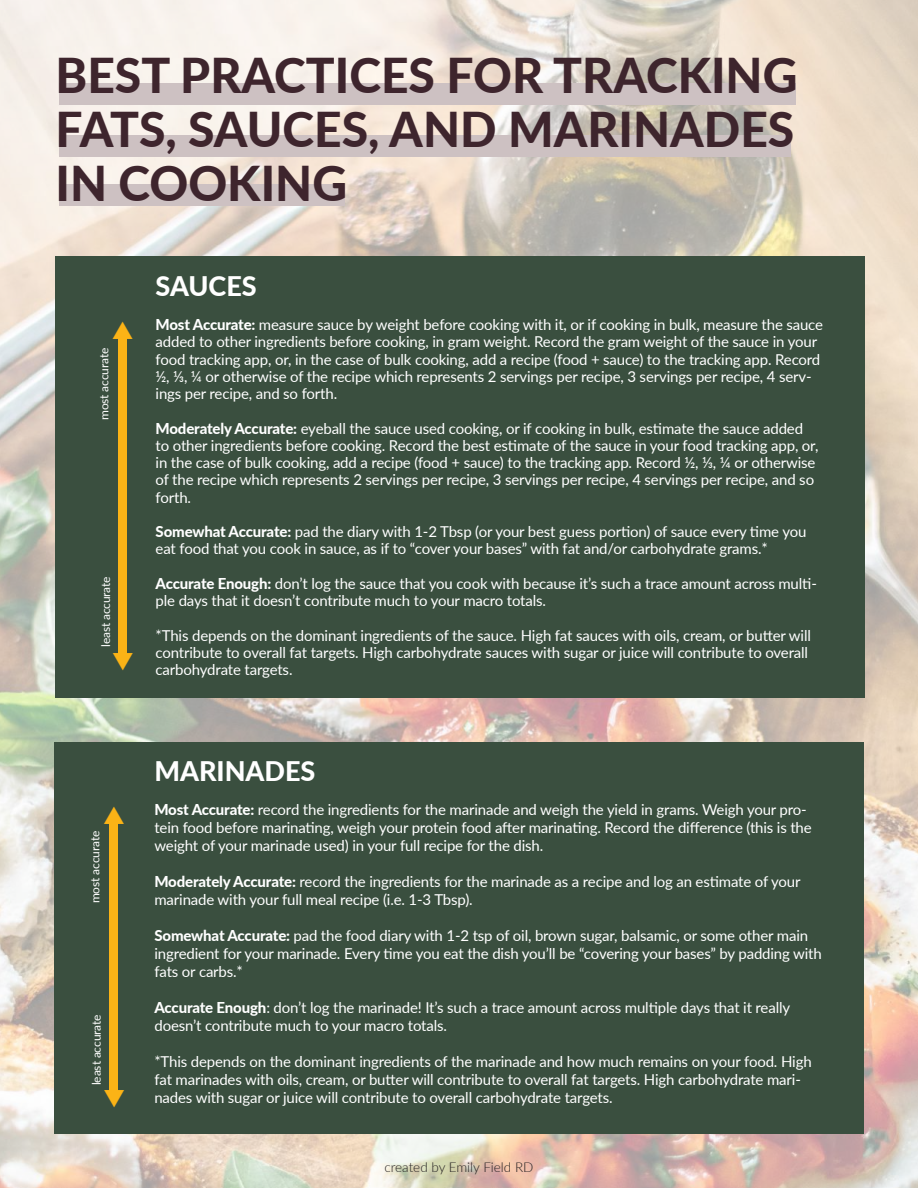
<style>
.page{position:relative;width:918px;height:1188px;background:#fff}
.page>*{position:absolute;margin:0;border:0;box-sizing:border-box;transform-origin:0 0}
.t1{font:800 48px/54px "Lato";color:#3e252d;text-align:justify}
.t2{font:800 27px "Lato";color:#fff}
.t3{font:15px/17.2px "Lato";letter-spacing:-.01em;color:#fff}
.t4{font:300 13.5px "Lato";color:#231f20}
.t5{font:12px "Lato";letter-spacing:-.01em;color:#fff}
.s1{font-weight:800}
</style>
<div class="page">
<img style="left:0;top:0;width:918px;height:1188px">
<div style="left:59px;top:83px;width:737px;height:21px;background:#cdc1c2"></div>
<div style="left:59px;top:135px;width:732px;height:22px;background:#cdc1c2"></div>
<div style="left:56px;top:257px;width:809px;height:441px;background:#3a4f3f"></div>
<div style="left:118px;top:331px;width:9px;height:326px;background:#fbb316"></div>
<div style="left:54px;top:742px;width:810px;height:392px;background:#3a4f3f"></div>
<div style="left:109px;top:816px;width:9px;height:277px;background:#fbb316"></div>
<div style="left:59px;top:184px;width:286px;height:22px;background:#cdc1c2"></div>
<h1 class="t1" style="left:56px;top:46px;width:743px">BEST PRACTICES FOR TRACKING FATS, SAUCES, AND MARINADES IN COOKING</h1>
<p class="t5" style="left:96px;top:420px;width:74px;rotate:-90deg">most accurate</p>
<p class="t5" style="left:97px;top:647px;width:72px;rotate:-90deg">least accurate</p>
<p class="t5" style="left:86px;top:903px;width:74px;rotate:-90deg">most accurate</p>
<p class="t5" style="left:88px;top:1085px;width:72px;rotate:-90deg">least accurate</p>
<h2 class="t2" style="left:156px;top:266px;width:103px">SAUCES</h2>
<p class="t3" style="left:156px;top:315px;width:669px"><span class="s1">Most Accurate:</span> measure sauce by weight before cooking with it, or if cooking in bulk, measure the sauce added to other ingredients before cooking, in gram weight. Record the gram weight of the sauce in your food tracking app, or, in the case of bulk cooking, add a recipe (food + sauce) to the tracking app. Record ½, ⅓, ¼ or otherwise of the recipe which represents 2 servings per recipe, 3 servings per recipe, 4 serv&shy;ings per recipe, and so forth.</p>
<p class="t3" style="left:156px;top:419px;width:664px"><span class="s1">Moderately Accurate:</span> eyeball the sauce used cooking, or if cooking in bulk, estimate the sauce added to other ingredients before cooking. Record the best estimate of the sauce in your food tracking app, or, in the case of bulk cooking, add a recipe (food + sauce) to the tracking app. Record ½, ⅓, ¼ or otherwise of the recipe which represents 2 servings per recipe, 3 servings per recipe, 4 servings per recipe, and so forth.</p>
<p class="t3" style="left:156px;top:522px;width:652px"><span class="s1">Somewhat Accurate:</span> pad the diary with 1-2 Tbsp (or your best guess portion) of sauce every time you eat food that you cook in sauce, as if to “cover your bases” with fat and/or carbohydrate grams.*</p>
<p class="t3" style="left:156px;top:574px;width:663px"><span class="s1">Accurate Enough:</span> don’t log the sauce that you cook with because it’s such a trace amount across multi&shy;ple days that it doesn’t contribute much to your macro totals.</p>
<p class="t3" style="left:156px;top:626px;width:657px">*This depends on the dominant ingredients of the sauce. High fat sauces with oils, cream, or butter will contribute to overall fat targets. High carbohydrate sauces with sugar or juice will contribute to overall carbohydrate targets.</p>
<h2 class="t2" style="left:154px;top:657px;width:163px">MARINADES</h2>
<h2 class="t2" style="left:154px;top:751px;width:163px">MARINADES</h2>
<p class="t3" style="left:154px;top:800px;width:659px;line-height:18px"><span class="s1">Most Accurate:</span> record the ingredients for the marinade and weigh the yield in grams. Weigh your pro&shy;tein food before marinating, weigh your protein food after marinating. Record the difference (this is the weight of your marinade used) in your full recipe for the dish.</p>
<p class="t3" style="left:154px;top:872px;width:648px;line-height:18px"><span class="s1">Moderately Accurate:</span> record the ingredients for the marinade as a recipe and log an estimate of your marinade with your full meal recipe (i.e. 1-3 Tbsp).</p>
<p class="t3" style="left:154px;top:926px;width:669px;line-height:18px"><span class="s1">Somewhat Accurate:</span> pad the food diary with 1-2 tsp of oil, brown sugar, balsamic, or some other main ingredient for your marinade. Every time you eat the dish you’ll be “covering your bases” by padding with fats or carbs.*</p>
<p class="t3" style="left:154px;top:998px;width:637px;line-height:18px"><span class="s1">Accurate Enough</span>: don’t log the marinade! It’s such a trace amount across multiple days that it really doesn’t contribute much to your macro totals.</p>
<p class="t3" style="left:154px;top:1052px;width:659px;line-height:18px">*This depends on the dominant ingredients of the marinade and how much remains on your food. High fat marinades with oils, cream, or butter will contribute to overall fat targets. High carbohydrate mari&shy;nades with sugar or juice will contribute to overall carbohydrate targets.</p>
<p class="t4" style="left:384px;top:1158px;width:151px">created by Emily Field RD</p>
</div>
